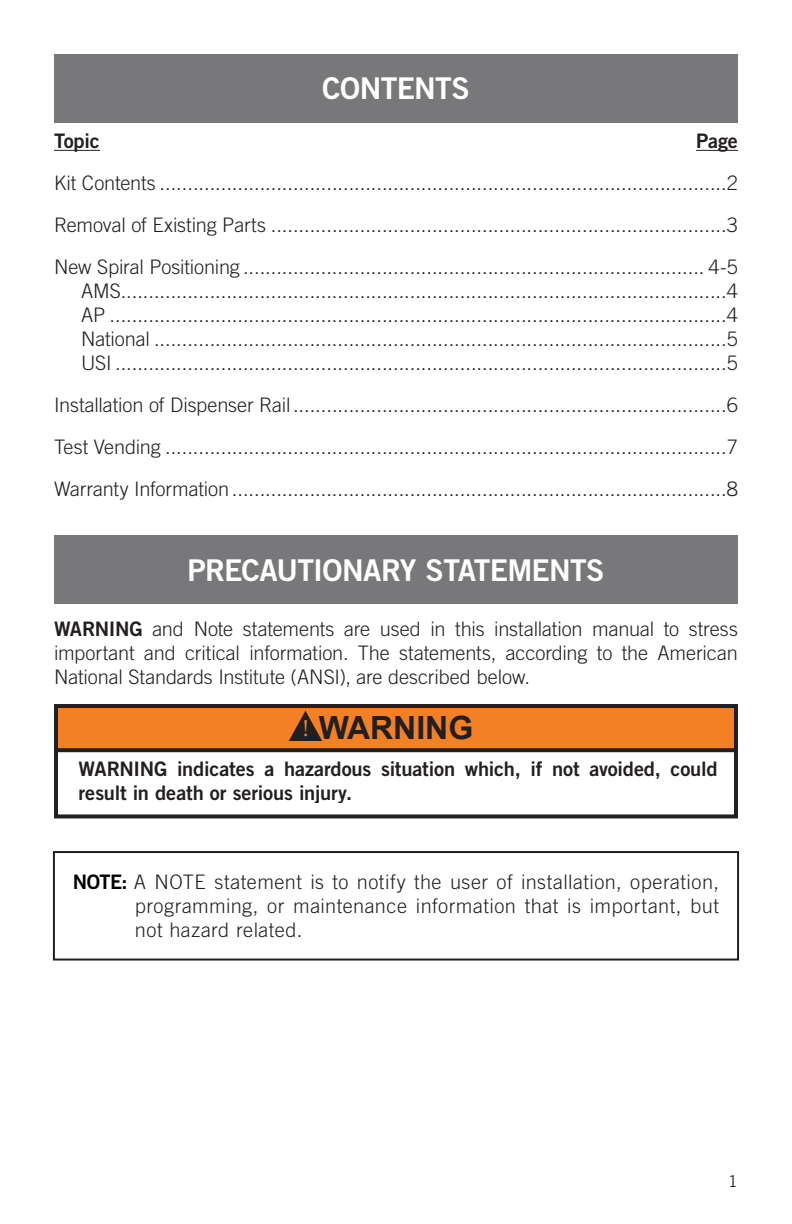
<style>
.page{position:relative;width:792px;height:1224px;background:#fff}
.page>*{position:absolute;margin:0;border:0;box-sizing:border-box;transform-origin:0 0}
.t1{font:700 32px "Arial";color:#231f20}
.INSTRUCTION_BODY_COP{font:30px "Trade Gothic LT Std Bd 2";letter-spacing:-.025em;color:#fff}
.t2{font:24px "Minion Pro";color:#f48026}
.BODY_COPY{font:300 20px/24px "Trade Gothic LT Std";letter-spacing:-.005em;color:#231f20;text-align:justify}
.BODY_COPY-2{font:20px/24px "Trade Gothic LT Std Bd 2";letter-spacing:-.01em;color:#231f20}
.t3{font:16px "Trade Gothic LT Std";color:#231f20}
.s1{font-family:"Trade Gothic LT Std Bd 2";font-weight:400}
.s2{font-family:"Trade Gothic LT Std Bd 2";font-weight:400;color:#000}
</style>
<div class="page">
<hr style="left:54px;top:150px;width:46px;height:1px;background:#231f20">
<hr style="left:696px;top:150px;width:42px;height:1px;background:#231f20">
<div style="left:54px;top:54px;width:684px;height:68px;background:#787779"></div>
<div style="left:54px;top:536px;width:684px;height:68px;background:#787779"></div>
<div style="left:53px;top:851px;width:686px;height:110px;border:2px solid #231f20"></div>
<div style="left:54px;top:708px;width:684px;height:110px;border:4px solid #231f20"></div>
<div style="left:56px;top:706px;width:680px;height:44px;background:#f48026"></div>
<div style="left:54px;top:704px;width:684px;height:48px;border:4px solid #231f20"></div>
<svg style="left:288px;top:711px;width:34px;height:30px"></svg>
<p class="INSTRUCTION_BODY_COP" style="left:322px;top:70px;width:149px">CONTENTS</p>
<p class="BODY_COPY-2" style="left:54px;top:129px;width:47px">Topic</p>
<p class="BODY_COPY-2" style="left:696px;top:129px;width:43px">Page</p>
<p class="BODY_COPY" style="left:54px;top:171px;width:685px">Kit Contents ......................................................................................................2</p>
<p class="BODY_COPY" style="left:54px;top:213px;width:685px">Removal of Existing Parts ..................................................................................3</p>
<p class="BODY_COPY" style="left:54px;top:255px;width:685px">New Spiral Positioning ................................................................................... 4-5</p>
<p class="BODY_COPY" style="left:81px;top:279px;width:658px">AMS.............................................................................................................4</p>
<p class="BODY_COPY" style="left:81px;top:303px;width:658px">AP ...............................................................................................................4</p>
<p class="BODY_COPY" style="left:81px;top:327px;width:658px">National .......................................................................................................5</p>
<p class="BODY_COPY" style="left:81px;top:351px;width:658px">USI ..............................................................................................................5</p>
<p class="BODY_COPY" style="left:54px;top:393px;width:685px">Installation of Dispenser Rail..............................................................................6</p>
<p class="BODY_COPY" style="left:54px;top:435px;width:685px">Test Vending .....................................................................................................7</p>
<p class="BODY_COPY" style="left:54px;top:477px;width:685px">Warranty Information.........................................................................................8</p>
<p class="INSTRUCTION_BODY_COP" style="left:187px;top:551px;width:419px">PRECAUTIONARY STATEMENTS</p>
<p class="BODY_COPY" style="left:54px;top:617px;width:685px"><span class="s1">WARNING</span> and Note statements are used in this installation manual to stress important and critical information. The statements, according to the American National Standards Institute (ANSI), are described below.</p>
<p class="t2" style="left:302px;top:708px;width:8px">!</p>
<p class="t1" style="left:319px;top:707px;width:156px">WARNING</p>
<p class="BODY_COPY-2" style="left:79px;top:757px;width:640px">WARNING indicates a hazardous situation which, if not avoided, could result in death or serious injury.</p>
<p class="t2" style="left:302px;top:712px;width:8px">!</p>
<p class="BODY_COPY" style="left:135px;top:870px;width:586px;text-indent:-62px"><span class="s2">NOTE:</span> A NOTE statement is to notify the user of installation, operation, programming, or maintenance information that is important, but not hazard related.</p>
<p class="t3" style="left:728px;top:1171px;width:11px">1</p>
</div>
